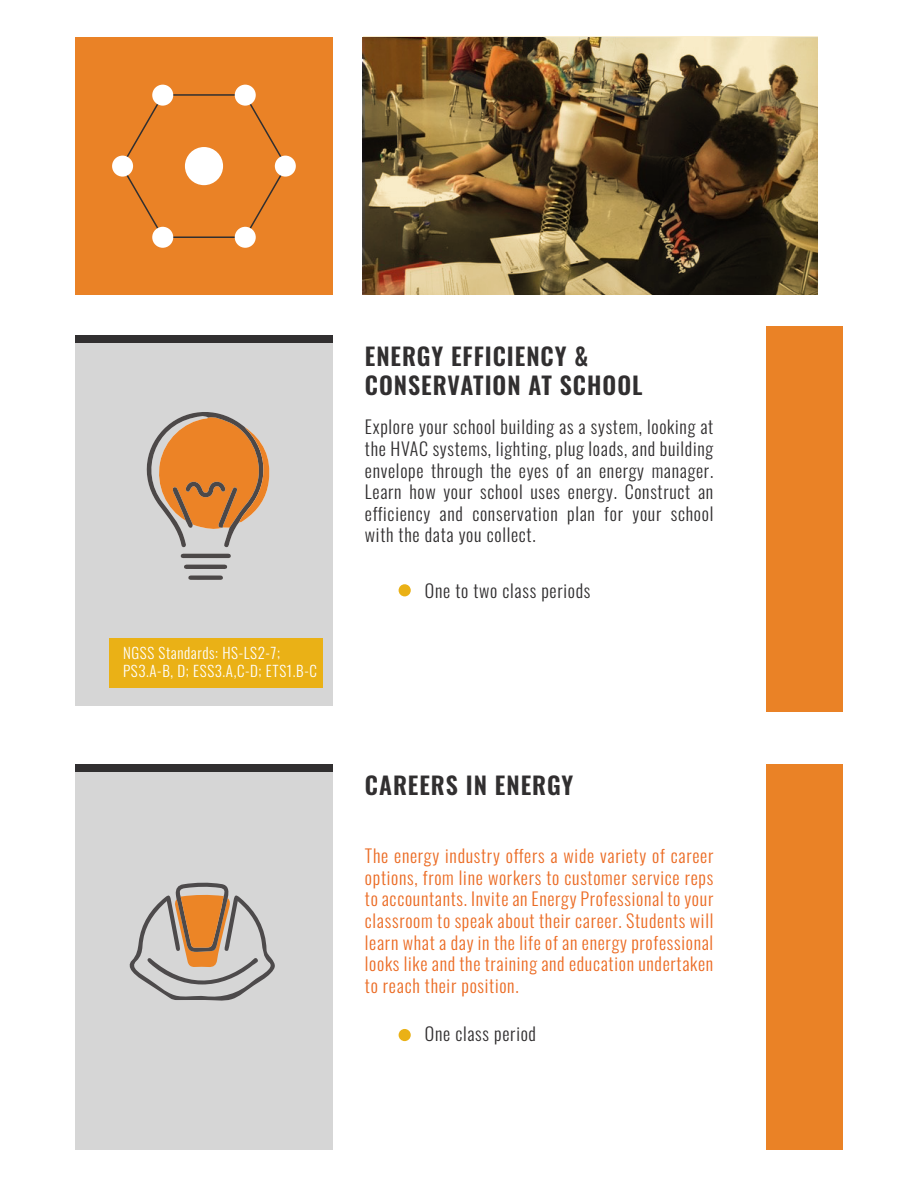
<style>
.page{position:relative;width:918px;height:1188px;background:#fff}
.page>*{position:absolute;margin:0;border:0;box-sizing:border-box;transform-origin:0 0}
.t1{font:600 24px/28.8px "Oswald";letter-spacing:.04em;color:#312f30}
.t2{font:300 18px/21.6px "Oswald";letter-spacing:.04em;color:#eb6c25;text-align:justify}
.t3{font:300 18px/21.6px "Oswald";letter-spacing:.04em;color:#312f30;text-align:justify}
.t4{font:300 15px/18px "Oswald";letter-spacing:.04em;color:#fff}
</style>
<div class="page">
<div style="left:75px;top:343px;width:258px;height:362px;background:#d6d6d6"></div>
<div style="left:75px;top:38px;width:258px;height:257px;background:#ea8226"></div>
<div style="left:75px;top:772px;width:258px;height:378px;background:#d6d6d6"></div>
<div style="left:109px;top:638px;width:213px;height:50px;background:#eab116"></div>
<img style="left:363px;top:37px;width:455px;height:258px">
<div style="left:767px;top:765px;width:76px;height:385px;background:#ea8226"></div>
<div style="left:399px;top:584px;width:12px;height:12px;background:#eab116;border-radius:50%"></div>
<div style="left:399px;top:1029px;width:12px;height:12px;background:#eab116;border-radius:50%"></div>
<svg style="left:120px;top:93px;width:168px;height:146px"></svg>
<div style="left:235px;top:85px;width:21px;height:21px;background:#fff;border-radius:50%"></div>
<div style="left:275px;top:156px;width:21px;height:21px;background:#fff;border-radius:50%"></div>
<div style="left:185px;top:147px;width:38px;height:38px;background:#fff;border-radius:50%"></div>
<div style="left:235px;top:227px;width:21px;height:21px;background:#fff;border-radius:50%"></div>
<div style="left:152px;top:227px;width:21px;height:21px;background:#fff;border-radius:50%"></div>
<div style="left:112px;top:156px;width:21px;height:21px;background:#fff;border-radius:50%"></div>
<div style="left:152px;top:85px;width:21px;height:21px;background:#fff;border-radius:50%"></div>
<div style="left:75px;top:336px;width:258px;height:7px;background:#312f30"></div>
<div style="left:75px;top:765px;width:258px;height:7px;background:#312f30"></div>
<div style="left:767px;top:326px;width:76px;height:386px;background:#ea8226"></div>
<svg style="left:181px;top:554px;width:50px;height:4px"></svg>
<svg style="left:184px;top:565px;width:43px;height:4px"></svg>
<svg style="left:188px;top:575px;width:35px;height:5px"></svg>
<svg style="left:146px;top:412px;width:124px;height:136px"></svg>
<svg style="left:129px;top:882px;width:146px;height:119px"></svg>
<p class="t4" style="left:123px;top:642px;width:195px">NGSS Standards: HS-LS2-7;<br>PS3.A-B, D; ESS3.A,C-D; ETS1.B-C</p>
<h1 class="t1" style="left:365px;top:343px;width:279px">ENERGY EFFICIENCY &amp;<br>CONSERVATION AT SCHOOL</h1>
<p class="t3" style="left:365px;top:414px;width:350px">Explore your school building as a system, looking at the HVAC systems, lighting, plug loads, and building envelope through the eyes of an energy manager.<br>Learn how your school uses energy. Construct an efficiency and conservation plan for your school with the data you collect.</p>
<p class="t3" style="left:425px;top:577px;width:167px">One to two class periods</p>
<h1 class="t1" style="left:365px;top:772px;width:210px">CAREERS IN ENERGY</h1>
<p class="t2" style="left:365px;top:843px;width:350px">The energy industry offers a wide variety of career options, from line workers to customer service reps to accountants. Invite an Energy Professional to your classroom to speak about their career. Students will learn what a day in the life of an energy professional looks like and the training and education undertaken to reach their position.</p>
<p class="t3" style="left:425px;top:1021px;width:113px">One class period</p>
</div>
